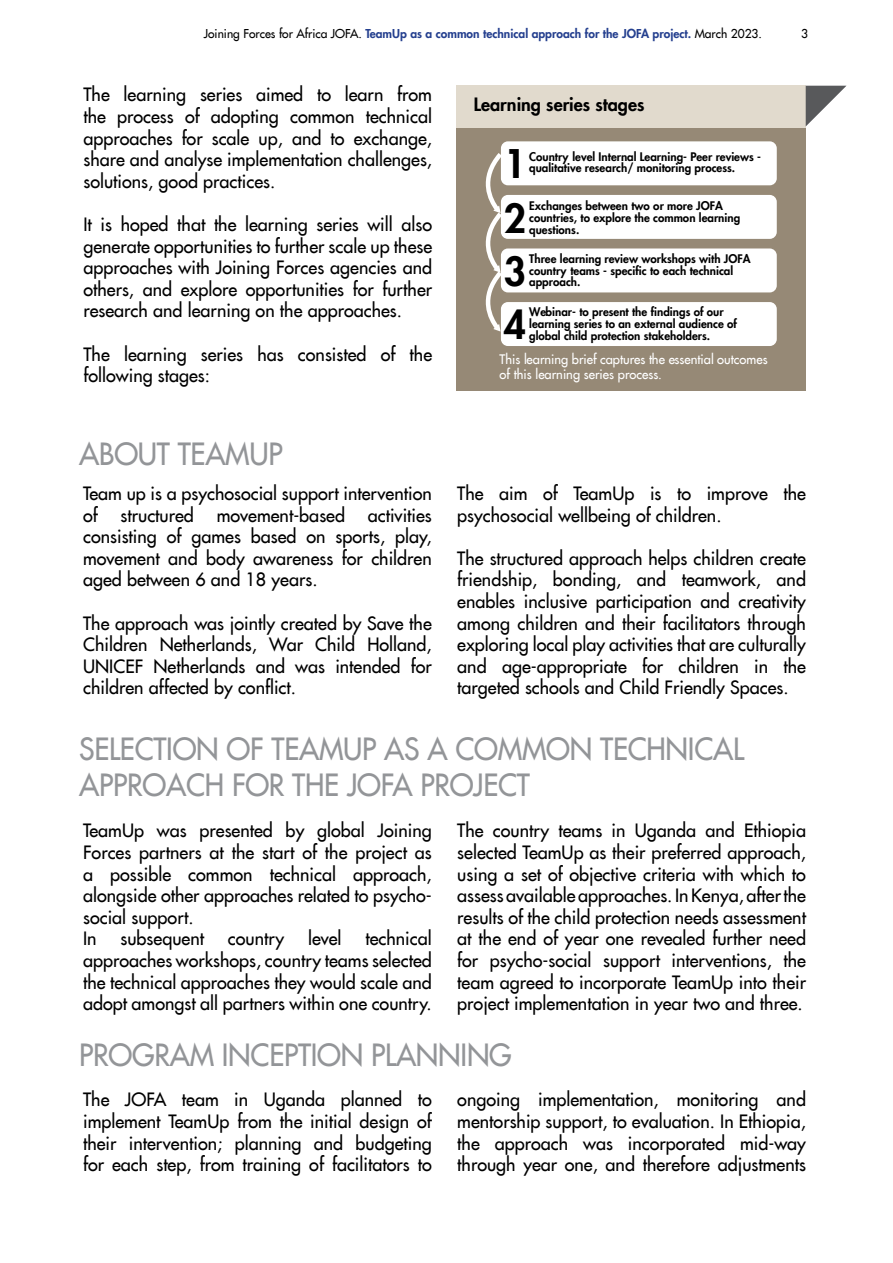
<style>
.page{position:relative;width:893px;height:1263px;background:#fff}
.page>*{position:absolute;margin:0;border:0;box-sizing:border-box;transform-origin:0 0}
.t1{font:800 38.55px/53.6px "Futura LT";color:#000;text-align:justify}
.t2{font:30px/36px "Futura LT";letter-spacing:-.01em;color:#939598;scale:.96 1}
.t3{font:18px/21.6px "Futura LT";color:#000;text-align:justify}
.t4{font:800 18px "Futura LT";color:#000}
.t5{font:12.9px/15.5px "Futura LT";color:#fff}
.t6{font:800 12px "Futura LT";color:#25408f}
.t7{font:12px "Futura LT";color:#000}
.t8{font:800 11.55px/11.6px "Futura LT";color:#000}
.s1{font-weight:400;color:#000}
</style>
<div class="page">
<div style="left:457px;top:86px;width:349px;height:305px;background:#968976"></div>
<div style="left:457px;top:85px;width:349px;height:43px;background:#e1dacd"></div>
<svg style="left:806px;top:86px;width:40px;height:40px"></svg>
<div style="left:501px;top:141px;width:276px;height:44px;background:#fff;border-radius:7px"></div>
<div style="left:501px;top:195px;width:276px;height:44px;background:#fff;border-radius:7px"></div>
<div style="left:501px;top:248px;width:276px;height:44px;background:#fff;border-radius:7px"></div>
<div style="left:501px;top:302px;width:276px;height:44px;background:#fff;border-radius:7px"></div>
<svg style="left:485px;top:153px;width:22px;height:179px"></svg>
<p class="t6" style="left:204px;top:26px;width:560px"><span class="s1">Joining Forces for Africa JOFA.</span> TeamUp as a common technical approach for the JOFA project. <span class="s1">March 2023.</span></p>
<p class="t7" style="left:801px;top:26px;width:8px">3</p>
<p class="t3" style="left:83px;top:84px;width:350px">The learning series aimed to learn from the process of adopting common technical approaches for scale up, and to exchange, share and analyse implementation challenges, solutions, good practices.</p>
<p class="t3" style="left:83px;top:213px;width:350px">It is hoped that the learning series will also generate opportunities to further scale up these approaches with Joining Forces agencies and others, and explore opportunities for further research and learning on the approaches.</p>
<p class="t3" style="left:83px;top:343px;width:350px">The learning series has consisted of the following stages:</p>
<h2 class="t2" style="left:79px;top:436px;width:213px">ABOUT TEAMUP</h2>
<p class="t3" style="left:83px;top:482px;width:350px">Team up is a psychosocial support intervention of</p>
<p class="t3" style="left:121px;top:504px;width:75px">structured</p>
<p class="t3" style="left:217px;top:504px;width:130px">movement-based</p>
<p class="t3" style="left:83px;top:504px;width:350px;text-indent:285px">activities consisting of games based on sports, play, movement and body awareness for children aged between 6 and 18 years.</p>
<p class="t3" style="left:83px;top:612px;width:350px">The approach was jointly created by Save the Children Netherlands, War Child Holland, UNICEF Netherlands and was intended for children affected by conflict.</p>
<p class="t4" style="left:474px;top:93px;width:172px">Learning series stages</p>
<h1 class="t1" style="left:504px;top:137px;width:24px">1<br>2<br>3<br>4</h1>
<p class="t8" style="left:529px;top:151px;width:233px">Country level Internal Learning- Peer reviews - qualitative research/ monitoring process.</p>
<p class="t8" style="left:529px;top:200px;width:213px">Exchanges between two or more JOFA countries, to explore the common learning questions.</p>
<p class="t8" style="left:529px;top:253px;width:223px">Three learning review workshops with JOFA country teams - specific to each technical approach.</p>
<p class="t8" style="left:529px;top:306px;width:209px">Webinar- to present the findings of our learning series to an external audience of global child protection stakeholders.</p>
<p class="t5" style="left:499px;top:351px;width:270px">This learning brief captures the essential outcomes of this learning series process.</p>
<p class="t3" style="left:457px;top:482px;width:350px">The aim of TeamUp is to improve the psychosocial wellbeing of children.</p>
<p class="t3" style="left:457px;top:547px;width:350px">The structured approach helps children create friendship, bonding, and teamwork, and enables inclusive participation and creativity among children and their facilitators through exploring local play activities that are culturally and age-appropriate for children in the targeted schools and Child Friendly Spaces.</p>
<h2 class="t2" style="left:79px;top:731px;width:694px">SELECTION OF TEAMUP AS A COMMON TECHNICAL<br>APPROACH FOR THE JOFA PROJECT</h2>
<p class="t3" style="left:83px;top:820px;width:350px;text-align:left">TeamUp was presented by global Joining<br>Forces partners at the start of the project as a possible common technical approach, alongside other approaches related to psycho&shy;social support.<br>In</p>
<p class="t3" style="left:83px;top:928px;width:350px;text-indent:282px">technical approaches workshops, country teams selected the technical approaches they would scale and adopt amongst all partners within one country.</p>
<p class="t3" style="left:121px;top:928px;width:85px">subsequent</p>
<p class="t3" style="left:228px;top:928px;width:58px">country</p>
<p class="t3" style="left:308px;top:928px;width:35px">level</p>
<p class="t3" style="left:457px;top:820px;width:350px">The country teams in Uganda and Ethiopia selected TeamUp as their preferred approach, using a set of objective criteria with which to assess available approaches. In Kenya, after the results of the child protection needs assessment at the end of year one revealed further need for psycho-social support interventions, the team agreed to incorporate TeamUp into their project implementation in year two and three.</p>
<h2 class="t2" style="left:79px;top:1037px;width:452px">PROGRAM INCEPTION PLANNING</h2>
<p class="t3" style="left:83px;top:1089px;width:350px">The JOFA team in Uganda planned to implement TeamUp from the initial design of their intervention; planning and budgeting for each step, from training of facilitators to</p>
<p class="t3" style="left:457px;top:1089px;width:350px">ongoing implementation, monitoring and mentorship support, to evaluation. In Ethiopia, the approach was incorporated mid-way through year one, and therefore adjustments</p>
</div>
